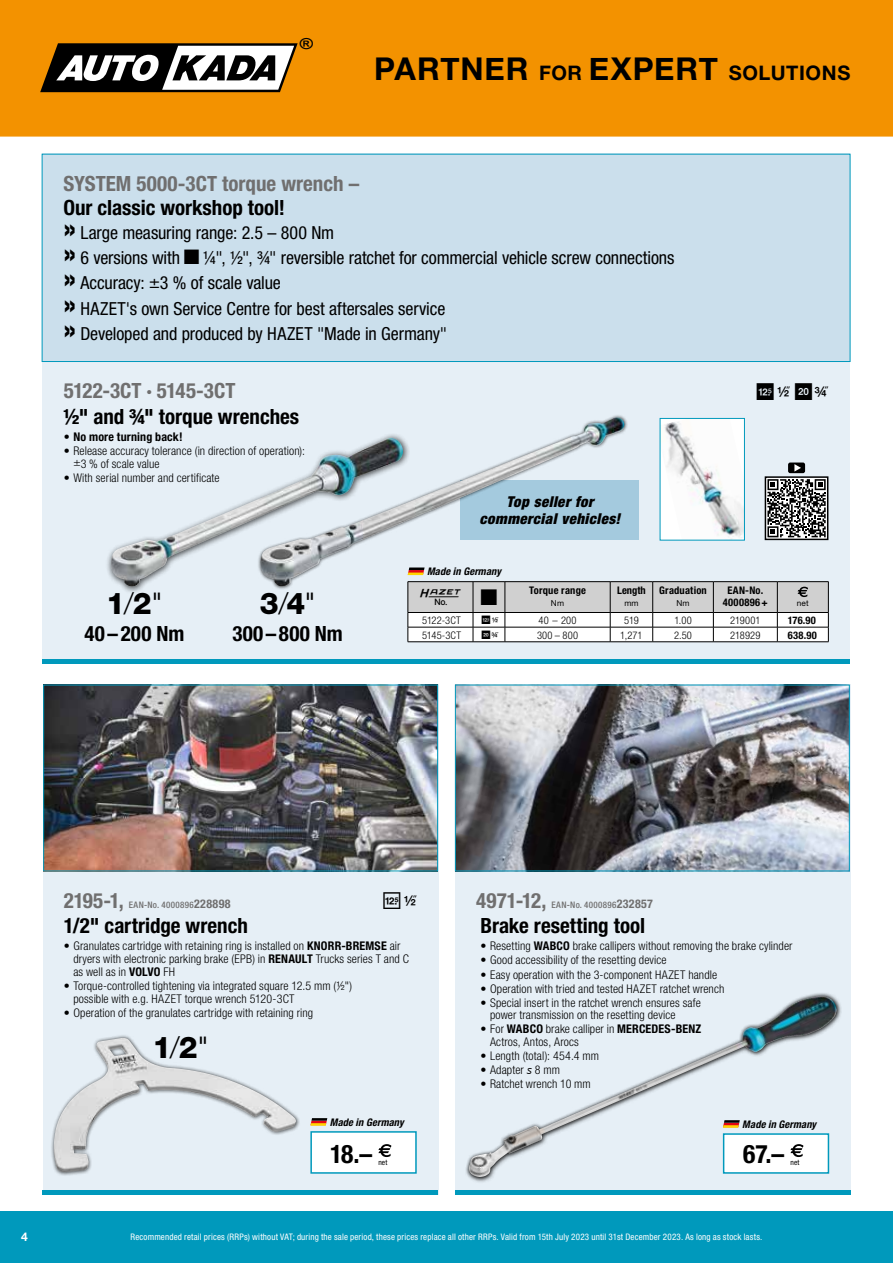
<style>
.page{position:relative;width:893px;height:1263px;background:#fff}
.page>*{position:absolute;margin:0;border:0;box-sizing:border-box;transform-origin:0 0}
.t1{font:700 31.35px "Helvetica Neue";letter-spacing:.03em;color:#000}
.t2{font:800 30px "Helvetica Neue LT Std";color:#000}
.t3{font:700 condensed 25.5px "Helvetica Neue LT Pro";color:#000}
.t4{font:24px "HZ Tabelle A1";color:#000}
.t5{font:700 condensed 21px "Helvetica Neue LT Pro";color:#000}
.t6{font:700 condensed 21px "Helvetica Neue LT Pro";letter-spacing:.005em;color:#706f6f}
.t7{font:condensed 18px/25.2px "Helvetica Neue LT Pro";letter-spacing:-.005em;color:#000}
.t8{font:700 15.15px "Arial";color:#000;scale:1.18 1}
.t9{font:italic 900 condensed 15px/16.5px "Helvetica Neue LT Pro";letter-spacing:.03em;color:#000;text-align:center}
.t10{font:300 condensed 12px/12.8px "Helvetica Neue LT Pro";letter-spacing:.01em;color:#000}
.t11{font:700 condensed 12px "Helvetica Neue LT Pro";letter-spacing:.015em;color:#000}
.t12{font:700 12px "Helvetica Neue LT Pro";color:#fff}
.t13{font:300 condensed 10.5px "Helvetica Neue LT Pro";letter-spacing:.015em;color:#000}
.t14{font:700 condensed 10.5px/12.3px "Helvetica Neue LT Pro";letter-spacing:.02em;color:#000;text-align:center}
.t15{font:italic 700 condensed 10.5px "Helvetica Neue LT Pro";letter-spacing:.01em;color:#000}
.t16{font:condensed 9px "Helvetica Neue LT Pro";letter-spacing:.02em;color:#fff}
.t17{font:500 condensed 9px "Helvetica Neue LT Pro";letter-spacing:.04em;color:#706f6f}
.t18{font:8.25px "Helvetica Neue LT Pro";letter-spacing:.02em;color:#000}
.t19{font:condensed 7.5px "Helvetica Neue LT Pro";letter-spacing:.02em;color:#000}
.s1{font-family:"Helvetica Neue LT Pro";font-size:20.1px}
.s2{font-weight:700;font-size:30px}
.s3{font-weight:300}
.s4{font-weight:700;font-size:12px}
.s5{font-weight:700}
</style>
<div class="page">
<div style="left:0;top:1211px;width:893px;height:52px;background:#0099bc"></div>
<div style="left:0;top:0;width:893px;height:137px;background:#f39200"></div>
<svg style="left:40px;top:43px;width:258px;height:49px"></svg>
<div style="left:43px;top:153px;width:807px;height:510px;background:#e6eff6"></div>
<div style="left:43px;top:685px;width:396px;height:510px;background:#e6eff6"></div>
<div style="left:455px;top:685px;width:395px;height:510px;background:#e6eff6"></div>
<hr style="left:43px;top:659px;width:807px;height:4px;background:#0099bc">
<hr style="left:43px;top:1191px;width:395px;height:4px;background:#0099bc">
<hr style="left:455px;top:1191px;width:395px;height:4px;background:#0099bc">
<img style="left:45px;top:687px;width:391px;height:182px">
<div style="left:43px;top:685px;width:395px;height:186px;border:1px solid #0099bc"></div>
<img style="left:457px;top:687px;width:391px;height:182px">
<div style="left:455px;top:685px;width:395px;height:186px;border:1px solid #0099bc"></div>
<img style="left:111px;top:496px;width:147px;height:90px">
<img style="left:662px;top:420px;width:81px;height:118px">
<div style="left:660px;top:418px;width:85px;height:122px;border:1px solid #0099bc"></div>
<div style="left:461px;top:481px;width:178px;height:59px;background:#a4cade"></div>
<div style="left:258px;top:414px;width:370px;height:176px;background:#000;opacity:.75"></div>
<img style="left:260px;top:418px;width:355px;height:168px">
<svg style="left:408px;top:567px;width:17px;height:8px"></svg>
<div style="left:50px;top:1034px;width:251px;height:143px;background:#000;opacity:.75"></div>
<img style="left:54px;top:1038px;width:242px;height:134px">
<div style="left:464px;top:992px;width:379px;height:192px;background:#000;opacity:.75"></div>
<img style="left:469px;top:996px;width:352px;height:181px">
<svg style="left:310px;top:1118px;width:17px;height:8px"></svg>
<svg style="left:723px;top:1120px;width:17px;height:8px"></svg>
<div style="left:310px;top:1131px;width:107px;height:43px;background:#fff;border:2px solid #0099bc"></div>
<div style="left:723px;top:1133px;width:106px;height:41px;background:#fff;border:2px solid #0099bc"></div>
<div style="left:42px;top:154px;width:808px;height:208px;background:#cbdfec;border:1px solid #0099bc"></div>
<svg style="left:768px;top:479px;width:57px;height:58px;background:#747474"></svg>
<div style="left:765px;top:476px;width:63px;height:64px;border:2px solid #000"></div>
<div style="left:788px;top:462px;width:17px;height:11px;background:#000;border-radius:2px"></div>
<svg style="left:794px;top:464px;width:7px;height:8px"></svg>
<svg style="left:378px;top:1144px;width:13px;height:13px"></svg>
<svg style="left:790px;top:1144px;width:13px;height:13px"></svg>
<hr style="left:777px;top:581px;width:51px;height:1px;background:#000">
<hr style="left:408px;top:581px;width:65px;height:1px;background:#000">
<hr style="left:473px;top:581px;width:32px;height:1px;background:#000">
<hr style="left:653px;top:581px;width:60px;height:1px;background:#000">
<hr style="left:713px;top:581px;width:64px;height:1px;background:#000">
<hr style="left:505px;top:581px;width:105px;height:1px;background:#000">
<hr style="left:610px;top:581px;width:43px;height:1px;background:#000">
<svg style="left:527px;top:1068px;width:5px;height:6px"></svg>
<svg style="left:408px;top:582px;width:421px;height:60px;background:#d7d7d7"></svg>
<p class="t8" style="left:300px;top:34px;width:13px">®</p>
<h1 class="t1" style="left:374px;top:44px;width:478px">PARTNER <span class="s1">FOR</span> EXPERT <span class="s1">SOLUTIONS</span></h1>
<h3 class="t6" style="left:63px;top:171px;width:297px">SYSTEM 5000-3CT torque wrench –</h3>
<h3 class="t5" style="left:63px;top:194px;width:223px">Our classic workshop tool!</h3>
<h3 class="t7" style="left:63px;top:220px;width:272px"><span class="s2">»</span> Large measuring range: 2.5 – 800 Nm <span class="s2">»</span> 6 versions with</h3>
<h3 class="t7" style="left:63px;top:245px;width:613px;text-indent:140px">1/4", 1/2", 3/4" reversible ratchet for commercial vehicle screw connections <span class="s2">»</span> Accuracy: ±3 % of scale value<br><span class="s2">»</span> HAZET's own Service Centre for best aftersales service<br><span class="s2">»</span> Developed and produced by HAZET "Made in Germany"</h3>
<h3 class="t6" style="left:64px;top:378px;width:173px">5122-3CT · 5145-3CT</h3>
<h3 class="t5" style="left:64px;top:403px;width:237px">1/2" and 3/4" torque wrenches</h3>
<p class="t11" style="left:64px;top:429px;width:120px"><span class="s3">•</span> No more turning back!</p>
<p class="t10" style="left:73px;top:444px;width:233px;text-indent:-10px">• Release accuracy tolerance (in direction of operation): ±3 % of scale value</p>
<p class="t10" style="left:64px;top:471px;width:157px">• With serial number and certificate</p>
<h2 class="t2" style="left:106px;top:586px;width:58px">1<span class="s3">/</span>2<span class="s3">"</span></h2>
<h2 class="t2" style="left:260px;top:586px;width:57px">3<span class="s3">/</span>4<span class="s3">"</span></h2>
<h3 class="t5" style="left:84px;top:621px;width:102px">40–200 Nm</h3>
<h3 class="t5" style="left:232px;top:621px;width:112px">300–800 Nm</h3>
<p class="t9" style="left:480px;top:494px;width:142px">Top seller for commercial vehicles!</p>
<p class="t15" style="left:427px;top:565px;width:75px">Made in Germany</p>
<h3 class="t4" style="left:420px;top:576px;width:42px">1</h3>
<p class="t14" style="left:529px;top:584px;width:58px">Torque range</p>
<p class="t18" style="left:551px;top:598px;width:15px">Nm</p>
<p class="t14" style="left:617px;top:584px;width:30px">Length</p>
<p class="t18" style="left:624px;top:598px;width:16px">mm</p>
<p class="t14" style="left:659px;top:584px;width:49px">Graduation</p>
<p class="t18" style="left:676px;top:598px;width:15px">Nm</p>
<p class="t14" style="left:723px;top:584px;width:47px">EAN-No.<br>4000896+</p>
<p class="t18" style="left:797px;top:598px;width:13px">net</p>
<p class="t13" style="left:422px;top:614px;width:40px">5122-3CT</p>
<p class="t13" style="left:538px;top:614px;width:40px">40 – 200</p>
<p class="t13" style="left:624px;top:614px;width:16px">519</p>
<p class="t13" style="left:674px;top:614px;width:19px">1.00</p>
<p class="t13" style="left:730px;top:614px;width:32px">219001</p>
<p class="t14" style="left:788px;top:614px;width:29px">176.90</p>
<p class="t13" style="left:422px;top:629px;width:40px">5145-3CT</p>
<p class="t13" style="left:537px;top:629px;width:43px">300 – 800</p>
<p class="t13" style="left:620px;top:629px;width:24px">1,271</p>
<p class="t13" style="left:674px;top:629px;width:19px">2.50</p>
<p class="t13" style="left:730px;top:629px;width:32px">218929</p>
<p class="t14" style="left:788px;top:629px;width:30px">638.90</p>
<p class="t12" style="left:21px;top:1229px;width:8px">4</p>
<h3 class="t6" style="left:64px;top:887px;width:61px">2195-1,</h3>
<p class="t17" style="left:129px;top:899px;width:103px">EAN-No. 4000896<span class="s4">228898</span></p>
<h3 class="t5" style="left:64px;top:913px;width:186px">1/2" cartridge wrench</h3>
<p class="t10" style="left:73px;top:940px;width:337px;text-indent:-10px">• Granulates cartridge with retaining ring is installed on <span class="s5">KNORR-BREMSE</span> air dryers with electronic parking brake (EPB) in <span class="s5">RENAULT</span> Trucks series T and C as well as in <span class="s5">VOLVO</span> FH</p>
<p class="t10" style="left:73px;top:979px;width:280px;text-indent:-10px">• Torque-controlled tightening via integrated square 12.5 mm (½") possible with e.g. HAZET torque wrench 5120-3CT</p>
<p class="t10" style="left:64px;top:1006px;width:251px">• Operation of the granulates cartridge with retaining ring</p>
<h2 class="t2" style="left:153px;top:1029px;width:58px">1<span class="s3">/</span>2<span class="s3">"</span></h2>
<h3 class="t6" style="left:476px;top:887px;width:72px">4971-12,</h3>
<p class="t17" style="left:551px;top:899px;width:103px">EAN-No. 4000896<span class="s4">232857</span></p>
<h3 class="t5" style="left:480px;top:913px;width:166px">Brake resetting tool</h3>
<p class="t10" style="left:480px;top:940px;width:313px">• Resetting <span class="s5">WABCO</span> brake callipers without removing the brake cylinder</p>
<p class="t10" style="left:480px;top:954px;width:188px">• Good accessibility of the resetting device</p>
<p class="t10" style="left:480px;top:968px;width:238px">• Easy operation with the 3-component HAZET handle</p>
<p class="t10" style="left:480px;top:982px;width:245px">• Operation with tried and tested HAZET ratchet wrench</p>
<p class="t10" style="left:490px;top:996px;width:212px;text-indent:-10px">• Special insert in the ratchet wrench ensures safe power transmission on the resetting device</p>
<p class="t10" style="left:490px;top:1022px;width:213px;text-indent:-10px">• For <span class="s5">WABCO</span> brake calliper in <span class="s5">MERCEDES-BENZ<br></span>Actros, Antos, Arocs</p>
<p class="t10" style="left:480px;top:1049px;width:120px">• Length (total): 454.4 mm</p>
<p class="t10" style="left:480px;top:1063px;width:81px">• Adapter 8 mm</p>
<p class="t10" style="left:480px;top:1077px;width:112px">• Ratchet wrench 10 mm</p>
<p class="t15" style="left:330px;top:1115px;width:75px">Made in Germany</p>
<p class="t15" style="left:742px;top:1118px;width:75px">Made in Germany</p>
<h3 class="t3" style="left:330px;top:1138px;width:44px">18.–</h3>
<p class="t19" style="left:378px;top:1157px;width:11px">net</p>
<h3 class="t3" style="left:743px;top:1138px;width:43px">67.–</h3>
<p class="t19" style="left:790px;top:1157px;width:11px">net</p>
<p class="t16" style="left:131px;top:1232px;width:633px">Recommended retail prices (RRPs) without VAT; during the sale period, these prices replace all other RRPs. Valid from 15th July 2023 until 31st December 2023. As long as stock lasts.</p>
</div>
